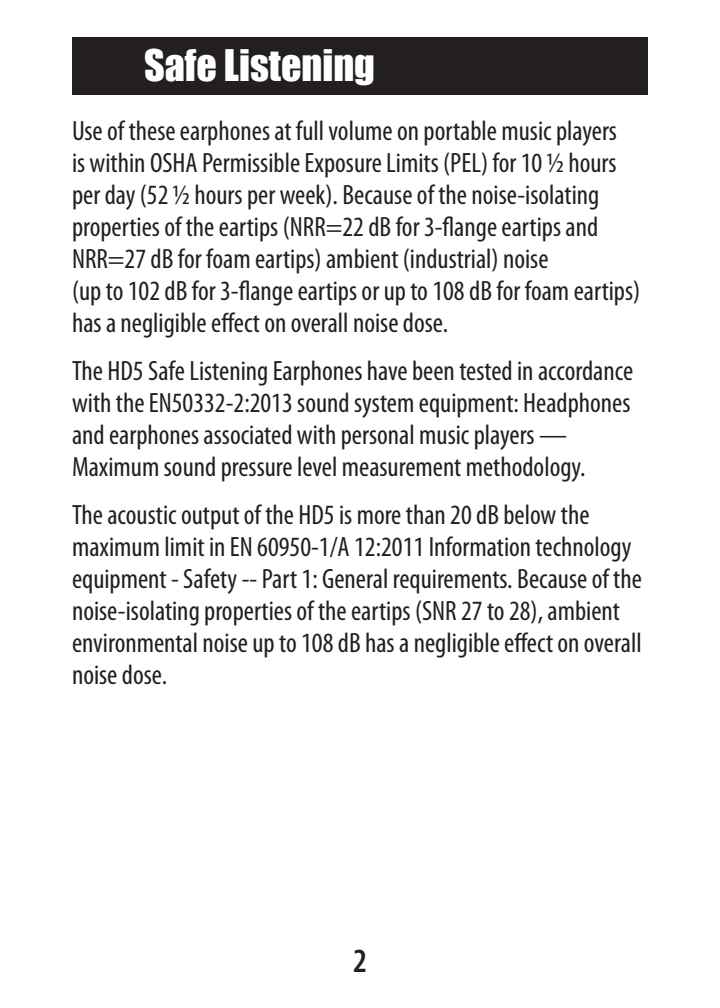
<style>
.page{position:relative;width:720px;height:1008px;background:#fff}
.page>*{position:absolute;margin:0;border:0;box-sizing:border-box;transform-origin:0 0}
.t1{font:40px "Impact";color:#fff}
.t2{font:600 condensed 34px "Myriad";color:#231f20}
.t3{font:condensed 28px/32px "Myriad Pro";color:#231f20}
</style>
<div class="page">
<div style="left:72px;top:37px;width:576px;height:58px;background:#231f20"></div>
<h1 class="t1" style="left:144px;top:34px;width:233px">Safe Listening</h1>
<p class="t3" style="left:72px;top:114px;width:570px">Use of these earphones at full volume on portable music players<br>is within OSHA Permissible Exposure Limits (PEL) for 10 ½ hours per day (52 ½ hours per week). Because of the noise-isolating properties of the eartips (NRR=22 dB for 3-flange eartips and NRR=27 dB for foam eartips) ambient (industrial) noise<br>(up to 102 dB for 3-flange eartips or up to 108 dB for foam eartips) has a negligible effect on overall noise dose.</p>
<p class="t3" style="left:72px;top:354px;width:563px">The HD5 Safe Listening Earphones have been tested in accordance with the EN50332-2:2013 sound system equipment: Headphones and earphones associated with personal music players — Maximum sound pressure level measurement methodology.</p>
<p class="t3" style="left:72px;top:499px;width:571px">The acoustic output of the HD5 is more than 20 dB below the maximum limit in EN 60950-1/A 12:2011 Information technology equipment - Safety -- Part 1: General requirements. Because of the noise-isolating properties of the eartips (SNR 27 to 28), ambient environmental noise up to 108 dB has a negligible effect on overall noise dose.</p>
<p class="t2" style="left:353px;top:944px;width:15px">2</p>
</div>
